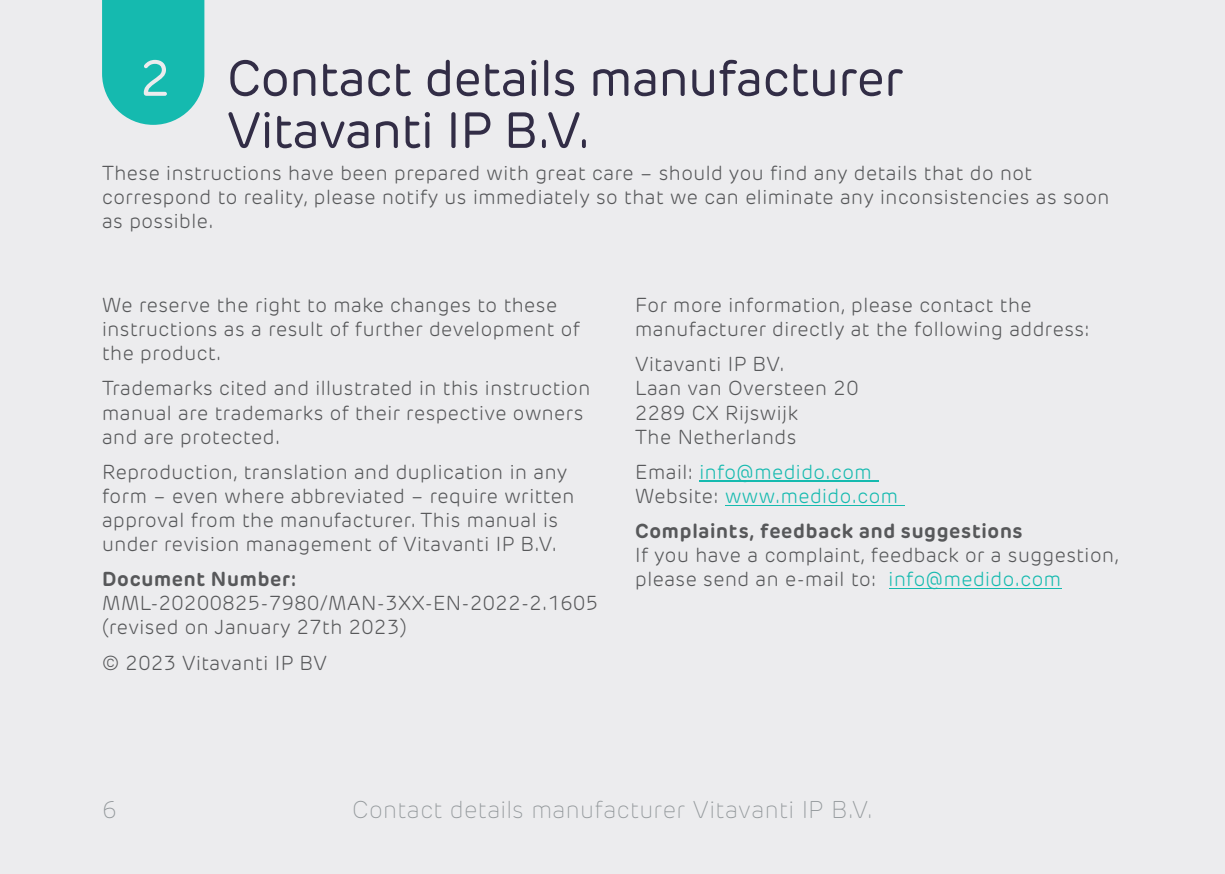
<style>
.page{position:relative;width:1225px;height:874px;background:#fff}
.page>*{position:absolute;margin:0;border:0;box-sizing:border-box;transform-origin:0 0}
.t1{font:50px/52px "New Rubrik";letter-spacing:-.005em;color:#322d46}
.t2{font:200 24px "New Rubrik";letter-spacing:.015em;color:#94999c}
.t3{font:300 20px/24px "New Rubrik";letter-spacing:.025em;color:#57585a}
.t4{font:700 20px "New Rubrik";letter-spacing:.035em;color:#57585a}
.t5{font:300 20px/24px "New Rubrik";letter-spacing:.025em;color:#15baaf}
.s1{color:#ececee}
.s2{color:#57585a}
.s3{color:#15baaf}
</style>
<div class="page">
<div style="left:0;top:0;width:1225px;height:873px;background:#ececee"></div>
<hr style="left:699px;top:480px;width:179px;height:1px;background:#15baaf">
<hr style="left:725px;top:504px;width:179px;height:1px;background:#15baaf">
<hr style="left:888px;top:588px;width:173px;height:1px;background:#15baaf">
<svg style="left:102px;top:0;width:102px;height:125px;background:#28beb4"></svg>
<h1 class="t1" style="left:227px;top:52px;width:678px;text-indent:-87px"><span class="s1">2</span> Contact details manufacturer<br>Vitavanti IP B.V.</h1>
<p class="t3" style="left:102px;top:161px;width:1009px">These instructions have been prepared with great care – should you find any details that do not correspond to reality, please notify us immediately so that we can eliminate any inconsistencies as soon as possible.</p>
<p class="t3" style="left:102px;top:293px;width:480px">We reserve the right to make changes to these instructions as a result of further development of the product.</p>
<p class="t3" style="left:102px;top:376px;width:490px">Trademarks cited and illustrated in this instruction manual are trademarks of their respective owners and are protected.</p>
<p class="t3" style="left:102px;top:459px;width:474px">Reproduction, translation and duplication in any form – even where abbreviated – require written approval from the manufacturer. This manual is under revision management of Vitavanti IP B.V.</p>
<p class="t4" style="left:102px;top:566px;width:196px">Document Number:</p>
<p class="t3" style="left:102px;top:591px;width:497px">MML-20200825-7980/MAN-3XX-EN-2022-2.1605 (revised on January 27th 2023)</p>
<p class="t3" style="left:102px;top:650px;width:226px">© 2023 Vitavanti IP BV</p>
<p class="t3" style="left:635px;top:293px;width:456px">For more information, please contact the manufacturer directly at the following address:</p>
<p class="t3" style="left:635px;top:352px;width:225px">Vitavanti IP BV.<br>Laan van Oversteen 20<br>2289 CX Rijswijk<br>The Netherlands</p>
<p class="t5" style="left:635px;top:459px;width:264px"><span class="s2">Email:</span> info@medido.com<br><span class="s2">Website:</span> www.medido.com</p>
<p class="t4" style="left:635px;top:518px;width:389px">Complaints, feedback and suggestions</p>
<p class="t3" style="left:635px;top:543px;width:486px">If you have a complaint, feedback or a suggestion, please send an e-mail to: <span class="s3">info@medido.com</span></p>
<p class="t2" style="left:102px;top:795px;width:16px">6</p>
<p class="t2" style="left:352px;top:795px;width:522px">Contact details manufacturer Vitavanti IP B.V.</p>
</div>
